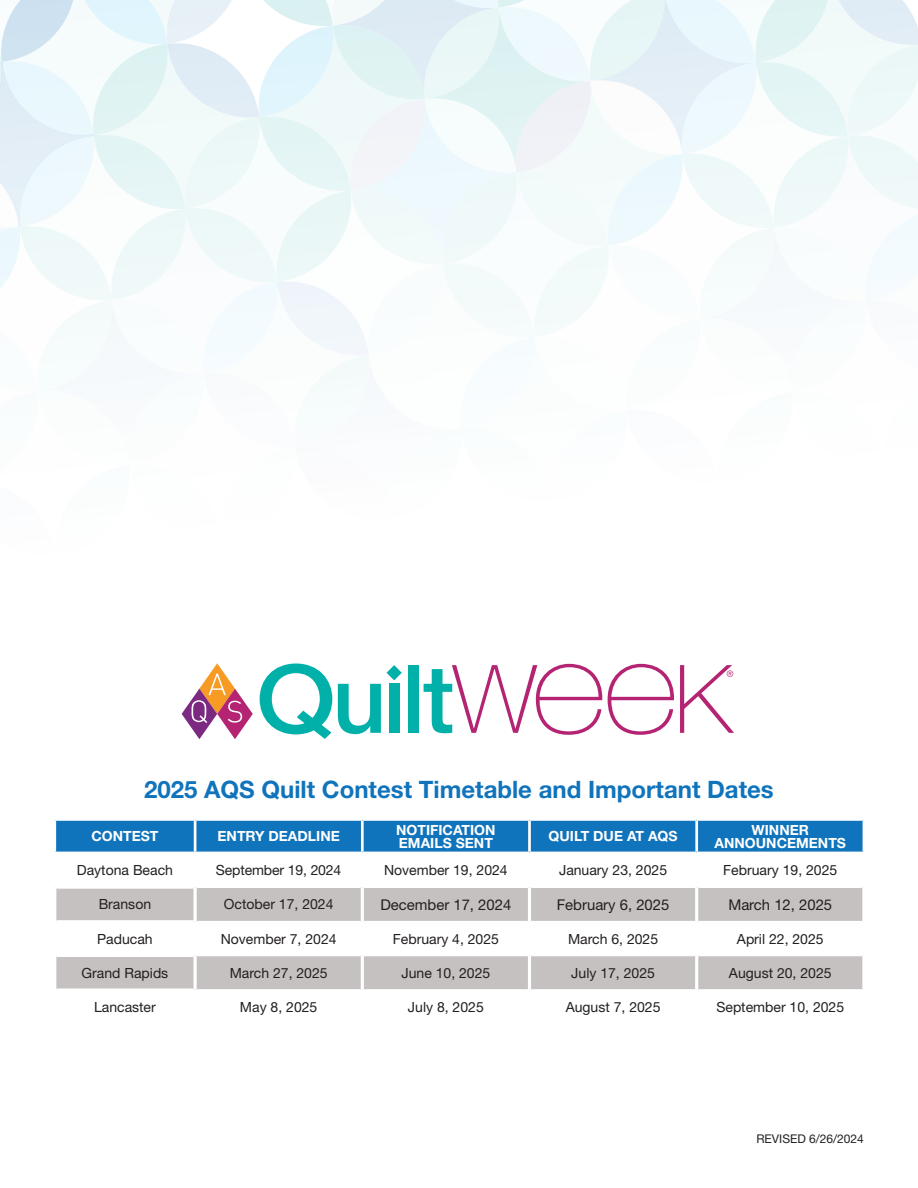
<style>
.page{position:relative;width:918px;height:1188px;background:#fff}
.page>*{position:absolute;margin:0;border:0;box-sizing:border-box;transform-origin:0 0}
.t1{font:700 24px "Helvetica Neue LT Std";color:#1074bc}
.t2{font:14.85px "Helvetica Neue LT Std";color:#231f20}
.t3{font:13.95px "Helvetica Neue LT Std";color:#231f20}
.t4{font:700 13.95px "Helvetica Neue LT Std";color:#fff}
.t5{font:12px "Helvetica Neue LT Std";color:#231f20}
</style>
<div class="page">
<svg style="left:0;top:0;width:918px;height:382px"></svg>
<div style="left:56px;top:821px;width:807px;height:31px;background:#1074bc"></div>
<svg style="left:56px;top:888px;width:806px;height:101px;fill:#c4c1c0"></svg>
<hr style="left:56px;top:920px;width:138px;height:3px;background:#fff">
<hr style="left:56px;top:954px;width:138px;height:3px;background:#fff">
<hr style="left:56px;top:988px;width:138px;height:3px;background:#fff">
<hr style="left:197px;top:921px;width:164px;height:1px;background:#fff">
<hr style="left:364px;top:921px;width:164px;height:1px;background:#fff">
<hr style="left:531px;top:921px;width:164px;height:1px;background:#fff">
<hr style="left:698px;top:921px;width:164px;height:1px;background:#fff">
<hr style="left:197px;top:955px;width:164px;height:1px;background:#fff">
<hr style="left:364px;top:955px;width:164px;height:1px;background:#fff">
<hr style="left:531px;top:955px;width:164px;height:1px;background:#fff">
<hr style="left:698px;top:955px;width:164px;height:1px;background:#fff">
<hr style="left:56px;top:886px;width:138px;height:3px;background:#fff">
<hr style="left:194px;top:887px;width:3px;height:35px;background:#fff">
<hr style="left:361px;top:887px;width:3px;height:35px;background:#fff">
<hr style="left:528px;top:887px;width:3px;height:35px;background:#fff">
<hr style="left:695px;top:887px;width:3px;height:35px;background:#fff">
<svg style="left:862px;top:887px;width:1px;height:34px"></svg>
<hr style="left:194px;top:922px;width:3px;height:34px;background:#fff">
<hr style="left:361px;top:922px;width:3px;height:34px;background:#fff">
<hr style="left:528px;top:922px;width:3px;height:34px;background:#fff">
<hr style="left:695px;top:922px;width:3px;height:34px;background:#fff">
<hr style="left:194px;top:956px;width:3px;height:34px;background:#fff">
<hr style="left:361px;top:956px;width:3px;height:34px;background:#fff">
<hr style="left:528px;top:956px;width:3px;height:34px;background:#fff">
<hr style="left:695px;top:956px;width:3px;height:34px;background:#fff">
<svg style="left:862px;top:956px;width:1px;height:34px"></svg>
<hr style="left:194px;top:821px;width:2px;height:31px;background:#fff">
<hr style="left:361px;top:821px;width:3px;height:31px;background:#fff">
<hr style="left:528px;top:821px;width:3px;height:31px;background:#fff">
<hr style="left:695px;top:821px;width:3px;height:31px;background:#fff">
<svg style="left:260px;top:664px;width:72px;height:75px"></svg>
<svg style="left:338px;top:684px;width:43px;height:50px"></svg>
<div style="left:389px;top:684px;width:11px;height:49px;background:#00b0a9"></div>
<div style="left:408px;top:665px;width:11px;height:68px;background:#00b0a9"></div>
<svg style="left:424px;top:664px;width:250px;height:71px"></svg>
<svg style="left:387px;top:665px;width:15px;height:15px"></svg>
<svg style="left:182px;top:663px;width:71px;height:76px"></svg>
<svg style="left:680px;top:665px;width:54px;height:68px"></svg>
<p class="t1" style="left:144px;top:775px;width:631px">2025 AQS Quilt Contest Timetable and Important Dates</p>
<p class="t4" style="left:91px;top:828px;width:69px">CONTEST</p>
<p class="t4" style="left:218px;top:828px;width:124px">ENTRY DEADLINE</p>
<p class="t4" style="left:396px;top:821px;width:101px">NOTIFICATION</p>
<p class="t4" style="left:399px;top:834px;width:96px">EMAILS SENT</p>
<p class="t4" style="left:549px;top:828px;width:131px">QUILT DUE AT AQS</p>
<p class="t4" style="left:752px;top:821px;width:59px">WINNER</p>
<p class="t4" style="left:715px;top:834px;width:133px">ANNOUNCEMENTS</p>
<p class="t3" style="left:77px;top:862px;width:98px">Daytona Beach</p>
<p class="t3" style="left:216px;top:862px;width:127px">September 19, 2024</p>
<p class="t3" style="left:384px;top:862px;width:125px">November 19, 2024</p>
<p class="t3" style="left:559px;top:862px;width:110px">January 23, 2025</p>
<p class="t3" style="left:723px;top:862px;width:116px">February 19, 2025</p>
<p class="t3" style="left:99px;top:896px;width:54px">Branson</p>
<p class="t3" style="left:224px;top:896px;width:111px">October 17, 2024</p>
<p class="t2" style="left:380px;top:896px;width:132px">December 17, 2024</p>
<p class="t2" style="left:557px;top:896px;width:114px">February 6, 2025</p>
<p class="t2" style="left:728px;top:896px;width:105px">March 12, 2025</p>
<p class="t3" style="left:97px;top:930px;width:57px">Paducah</p>
<p class="t3" style="left:221px;top:930px;width:117px">November 7, 2024</p>
<p class="t3" style="left:393px;top:930px;width:108px">February 4, 2025</p>
<p class="t3" style="left:568px;top:930px;width:92px">March 6, 2025</p>
<p class="t3" style="left:737px;top:930px;width:88px">April 22, 2025</p>
<p class="t3" style="left:82px;top:964px;width:88px">Grand Rapids</p>
<p class="t3" style="left:230px;top:964px;width:99px">March 27, 2025</p>
<p class="t3" style="left:401px;top:964px;width:90px">June 10, 2025</p>
<p class="t3" style="left:571px;top:964px;width:85px">July 17, 2025</p>
<p class="t3" style="left:729px;top:964px;width:104px">August 20, 2025</p>
<p class="t3" style="left:94px;top:999px;width:63px">Lancaster</p>
<p class="t3" style="left:240px;top:999px;width:79px">May 8, 2025</p>
<p class="t3" style="left:408px;top:999px;width:77px">July 8, 2025</p>
<p class="t3" style="left:566px;top:999px;width:96px">August 7, 2025</p>
<p class="t3" style="left:716px;top:999px;width:129px">September 10, 2025</p>
<p class="t5" style="left:756px;top:1131px;width:109px">REVISED 6/26/2024</p>
</div>
